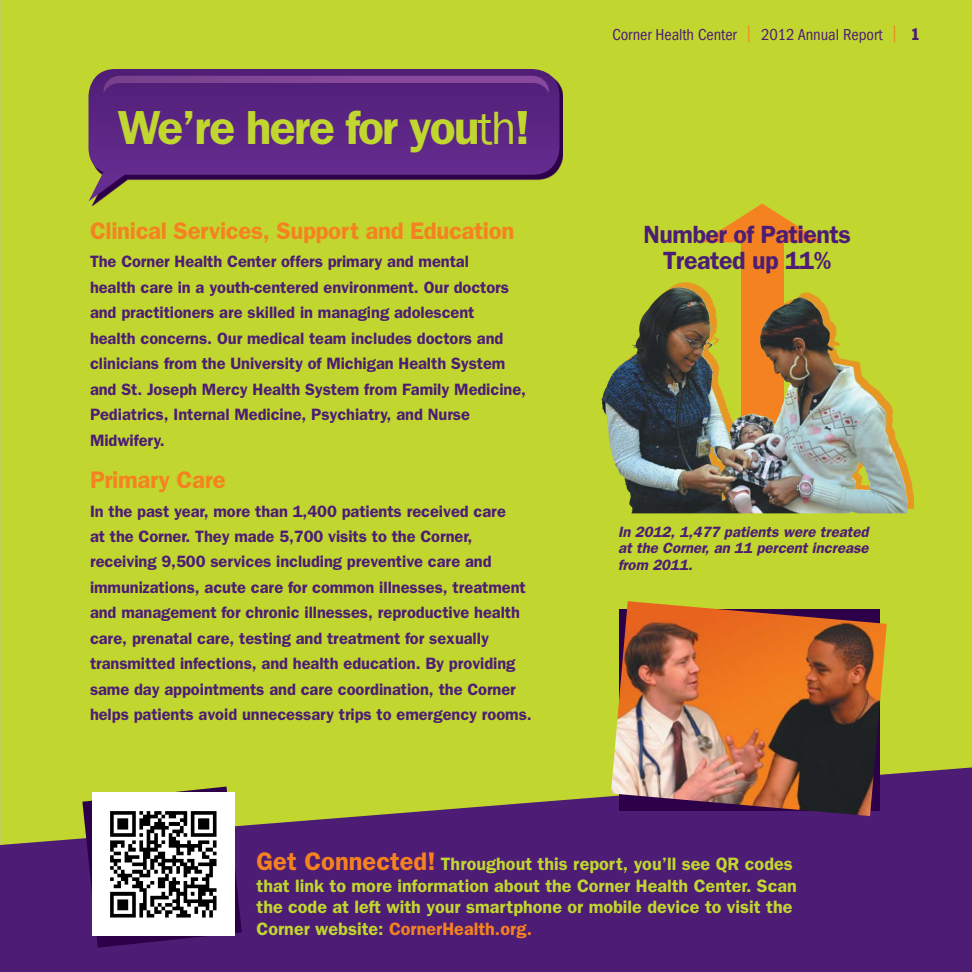
<style>
.page{position:relative;width:972px;height:972px;background:#fff}
.page>*{position:absolute;margin:0;border:0;box-sizing:border-box;transform-origin:0 0}
.t1{font:600 48px "Franklin Gothic";letter-spacing:-.04em;color:#c1d72f}
.t2{font:600 25.05px/26.2px "Franklin Gothic";letter-spacing:-.02em;color:#4d1d75;text-align:center}
.t3{font:600 24px "Franklin Gothic";letter-spacing:-.015em;color:#f58220}
.t4{font:600 18px/21.6px "Franklin Gothic";color:#c1d72f}
.t5{font:600 16.5px/25.5px "Franklin Gothic";letter-spacing:-.005em;color:#4d1d75}
.t6{font:condensed 16.5px "ITC Franklin Gothic Std";letter-spacing:-.005em;color:#4d1d75}
.t7{font:italic 600 15px/16.5px "Franklin Gothic";letter-spacing:-.005em;color:#4d1d75;text-align:justify}
.s1{font-weight:400}
.s2{color:#f58220}
.s3{font-family:"Franklin Gothic"}
.s4{font-size:25.5px;color:#f58220}
</style>
<div class="page">
<div style="left:0;top:0;width:972px;height:892px;background:#c1d72f"></div>
<svg style="left:0;top:767px;width:972px;height:205px;fill:#4d1d75"></svg>
<svg style="left:702px;top:204px;width:121px;height:38px"></svg>
<div style="left:741px;top:237px;width:42px;height:246px;background:#f58220"></div>
<div style="left:607px;top:283px;width:307px;height:226px;background:#f58220;opacity:.75"></div>
<img style="left:601px;top:287px;width:307px;height:226px">
<svg style="left:92px;top:85px;width:471px;height:121px"></svg>
<svg style="left:88px;top:69px;width:472px;height:132px"></svg>
<svg style="left:104px;top:76px;width:445px;height:17px;background:#662f86"></svg>
<img style="left:611px;top:601px;width:276px;height:215px">
<svg style="left:82px;top:787px;width:160px;height:161px"></svg>
<img style="left:92px;top:793px;width:142px;height:142px">
<h1 class="t1" style="left:118px;top:99px;width:414px">We’re here for you<span class="s1">th</span>!</h1>
<h3 class="t3" style="left:90px;top:216px;width:426px">Clinical Services, Support and Education</h3>
<p class="t5" style="left:90px;top:248px;width:438px">The Corner Health Center offers primary and mental<br>health care in a youth-centered environment. Our doctors and practitioners are skilled in managing adolescent<br>health concerns. Our medical team includes doctors and clinicians from the University of Michigan Health System and St. Joseph Mercy Health System from Family Medicine, Pediatrics, Internal Medicine, Psychiatry, and Nurse Midwifery.</p>
<h3 class="t3" style="left:90px;top:466px;width:137px">Primary Care</h3>
<p class="t5" style="left:90px;top:498px;width:443px">In the past year, more than 1,400 patients received care<br>at the Corner. They made 5,700 visits to the Corner, receiving 9,500 services including preventive care and immunizations, acute care for common illnesses, treatment and management for chronic illnesses, reproductive health care, prenatal care, testing and treatment for sexually transmitted infections, and health education. By providing same day appointments and care coordination, the Corner helps patients avoid unnecessary trips to emergency rooms.</p>
<p class="t6" style="left:612px;top:25px;width:309px">Corner Health Center <span class="s2">|</span> 2012 Annual Report <span class="s2">|</span> <span class="s3">1</span></p>
<h2 class="t2" style="left:643px;top:220px;width:209px">Number of Patients<br>Treated up 11%</h2>
<p class="t7" style="left:618px;top:523px;width:252px">In 2012, 1,477 patients were treated at the Corner, an 11 percent increase from 2011.</p>
<p class="t4" style="left:256px;top:853px;width:542px"><span class="s4">Get Connected!</span> Throughout this report, you’ll see QR codes that link to more information about the Corner Health Center. Scan the code at left with your smartphone or mobile device to visit the Corner website: <span class="s2">CornerHealth.org.</span></p>
</div>
